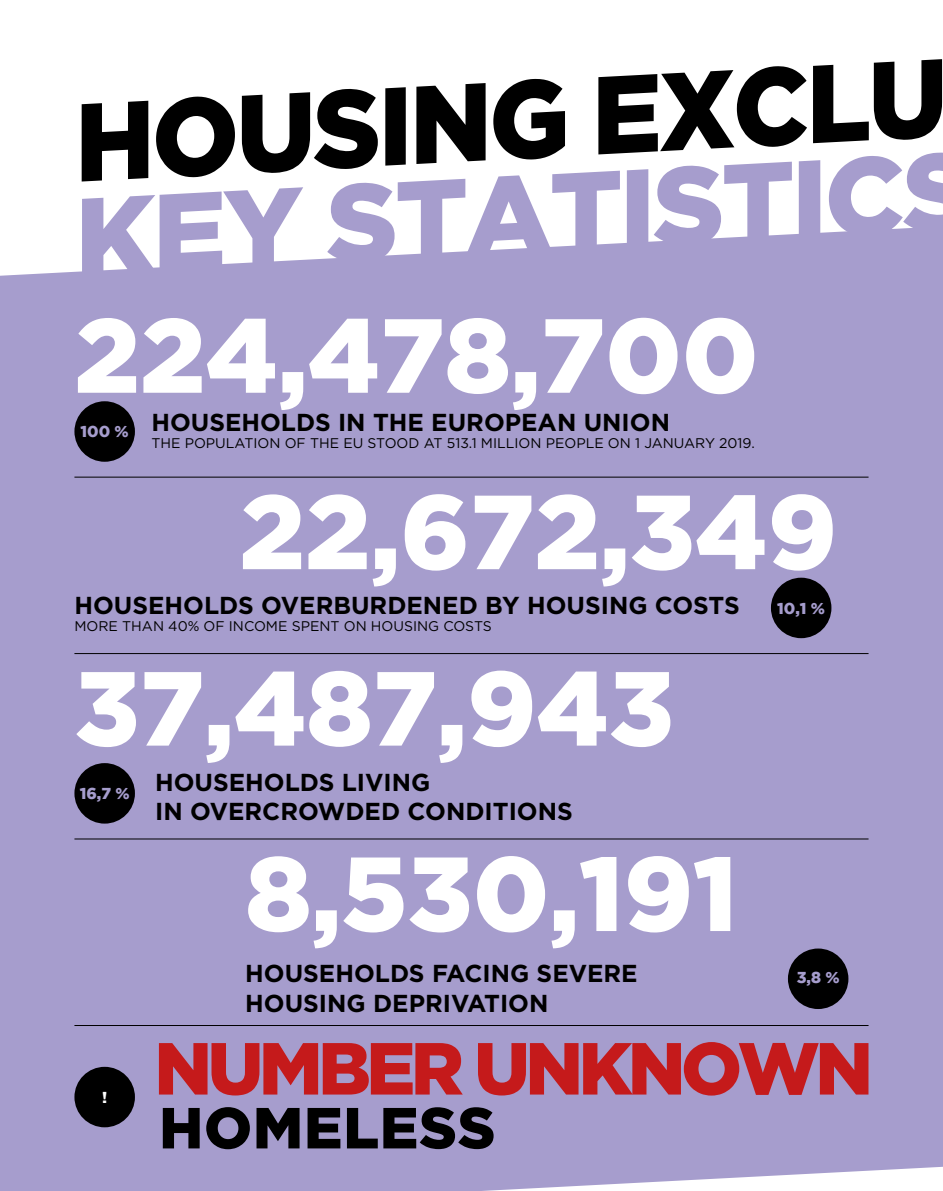
<style>
.page{position:relative;width:943px;height:1191px;background:#fff}
.page>*{position:absolute;margin:0;border:0;box-sizing:border-box;transform-origin:0 0}
.t1{font:900 110.25px "Gotham";color:#a69dcd}
.t2{font:900 110.25px "Gotham";color:#000;scale:.95 1}
.t3{font:900 105px "Gotham";color:#fff}
.t4{font:900 73.5px "Gotham";letter-spacing:-.06em;color:#c51a1b}
.t5{font:900 57.75px "Gotham";letter-spacing:.015em;color:#000}
.t6{font:700 24.5px/29.4px "Gotham";color:#000}
.t7{font:900 15.75px "Gotham";color:#a69dcd}
.t8{font:900 15.75px "Gotham";color:#fff}
.t9{font:14px "Gotham";color:#000}
</style>
<div class="page">
<div style="left:0;top:226px;width:943px;height:965px;background:#a69dcd"></div>
<div style="left:74px;top:401px;width:61px;height:61px;background:#000;border-radius:50%"></div>
<div style="left:771px;top:577px;width:60px;height:61px;background:#000;border-radius:50%"></div>
<div style="left:74px;top:763px;width:61px;height:60px;background:#000;border-radius:50%"></div>
<div style="left:788px;top:948px;width:60px;height:61px;background:#000;border-radius:50%"></div>
<div style="left:74px;top:1066px;width:61px;height:61px;background:#000;border-radius:50%"></div>
<hr style="left:74px;top:477px;width:794px;height:1px;background:#000">
<hr style="left:74px;top:653px;width:794px;height:1px;background:#000">
<hr style="left:74px;top:838px;width:794px;height:1px;background:#000">
<hr style="left:74px;top:1025px;width:794px;height:1px;background:#000">
<h1 class="t2" style="left:70px;top:79px;width:921px;rotate:-3deg">HOUSING EXCLU</h1>
<h1 class="t1" style="left:70px;top:174px;width:901px;rotate:-3deg">KEY STATISTICS</h1>
<h2 class="t3" style="left:74px;top:295px;width:685px">224,478,700</h2>
<p class="t6" style="left:151px;top:407px;width:520px">HOUSEHOLDS IN THE EUROPEAN UNION</p>
<p class="t9" style="left:151px;top:434px;width:605px">THE POPULATION OF THE EU STOOD AT 513.1 MILLION PEOPLE ON 1 JANUARY 2019.</p>
<p class="t7" style="left:80px;top:422px;width:50px">100 %</p>
<h2 class="t3" style="left:239px;top:471px;width:599px">22,672,349</h2>
<p class="t6" style="left:74px;top:591px;width:667px">HOUSEHOLDS OVERBURDENED BY HOUSING COSTS</p>
<p class="t9" style="left:74px;top:617px;width:419px">MORE THAN 40% OF INCOME SPENT ON HOUSING COSTS</p>
<p class="t7" style="left:777px;top:599px;width:49px">10,1 %</p>
<h2 class="t3" style="left:74px;top:647px;width:601px">37,487,943</h2>
<p class="t6" style="left:155px;top:767px;width:419px">HOUSEHOLDS LIVING<br>IN OVERCROWDED CONDITIONS</p>
<p class="t7" style="left:80px;top:784px;width:51px">16,7 %</p>
<p class="t8" style="left:102px;top:1088px;width:7px">!</p>
<h2 class="t3" style="left:245px;top:833px;width:493px">8,530,191</h2>
<p class="t6" style="left:245px;top:959px;width:394px">HOUSEHOLDS FACING SEVERE<br>HOUSING DEPRIVATION</p>
<p class="t7" style="left:796px;top:968px;width:44px">3,8 %</p>
<h3 class="t4" style="left:154px;top:1026px;width:720px">NUMBER UNKNOWN</h3>
<h3 class="t5" style="left:159px;top:1094px;width:338px">HOMELESS</h3>
</div>
